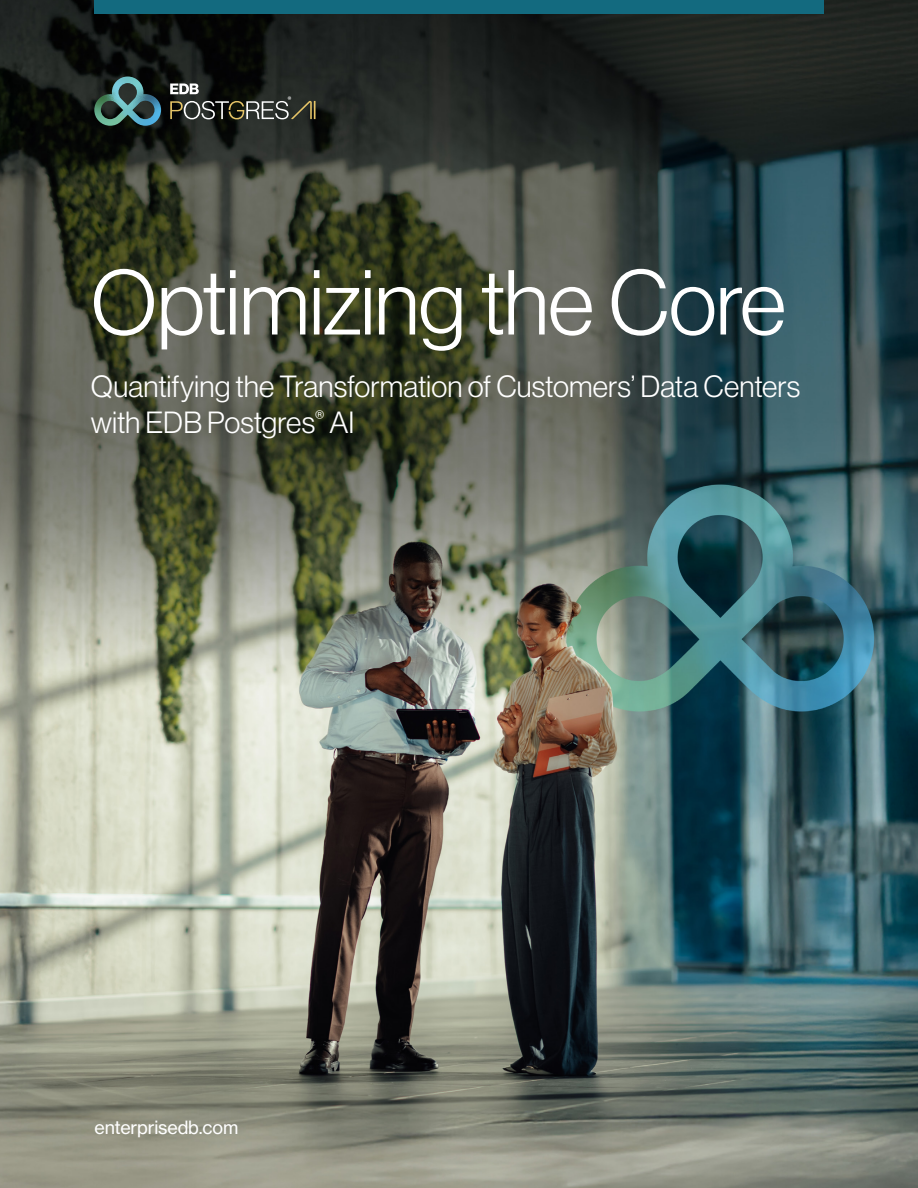
<style>
.page{position:relative;width:918px;height:1188px;background:#fff}
.page>*{position:absolute;margin:0;border:0;box-sizing:border-box;transform-origin:0 0}
.t1{font:90px "N Haas Grotesk DS Pro 45 Lt";letter-spacing:-.01em;color:#fff}
.WP_Subtitle{font:30px/36px "N Haas Grotesk DS Pro 45 Lt";color:#fff}
.Footer_Text{font:18px "N Haas Grotesk TX Pro 55 Rg";letter-spacing:-.01em;color:#fff}
</style>
<div class="page">
<img style="left:0;top:0;width:918px;height:1188px">
<div style="left:94px;top:0;width:730px;height:14px;background:#136a7f"></div>
<svg style="left:94px;top:76px;width:67px;height:50px;background:#365857"></svg>
<svg style="left:170px;top:84px;width:146px;height:35px;background:#40423b"></svg>
<h1 class="t1" style="left:91px;top:252px;width:697px">Optimizing the Core</h1>
<p class="WP_Subtitle" style="left:91px;top:369px;width:711px">Quantifying the Transformation of Customers’ Data Centers with EDB Postgres<sup>®</sup> AI</p>
<p class="Footer_Text" style="left:94px;top:1117px;width:145px">enterprisedb.com</p>
</div>
